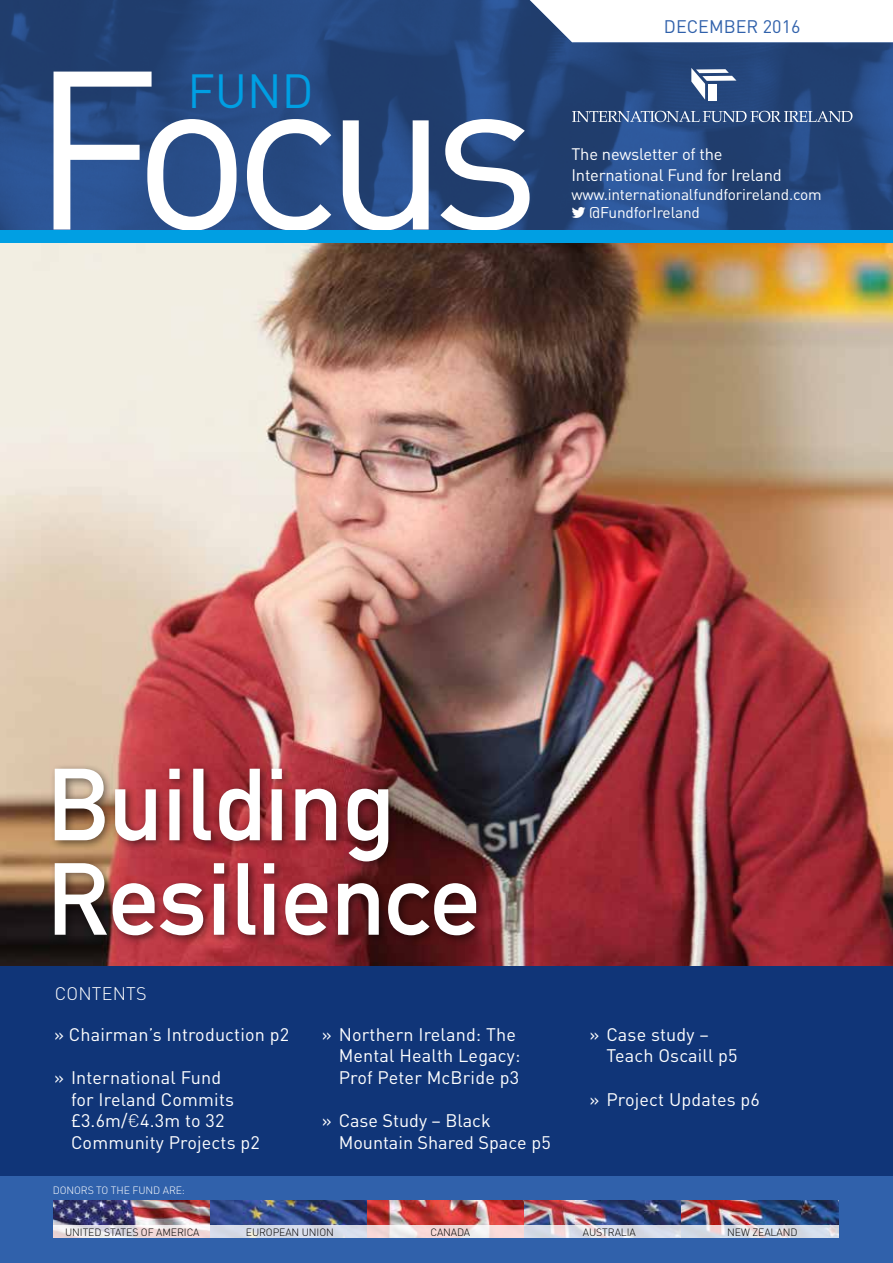
<style>
.page{position:relative;width:893px;height:1263px;background:#fff}
.page>*{position:absolute;margin:0;border:0;box-sizing:border-box;transform-origin:0 0}
.t1{font:221.85px "DIN";letter-spacing:-.08em;color:#fff}
.t2{font:700 100.5px/94.5px "DIN Alternate";color:#fff}
.t3{font:47.25px "DIN";color:#009fe3}
.t4{font:18px/21.6px "DIN";letter-spacing:.01em;color:#fff}
.t5{font:18px "DIN";color:#3061ab}
.t6{font:300 18px "DIN";letter-spacing:.01em;color:#fff}
.t7{font:16.5px/21px "DIN";letter-spacing:-.01em;color:#fff}
.t8{font:15.45px/18.6px "DIN";letter-spacing:-.01em;color:#fff}
.t9{font:300 10.5px "DIN";letter-spacing:-.01em;color:#000}
.t10{font:300 10.5px "DIN";letter-spacing:-.01em;color:#fff}
.s1{font-family:"DIN Euro"}
</style>
<div class="page">
<img style="left:0;top:242px;width:893px;height:724px">
<img style="left:0;top:0;width:893px;height:230px">
<div style="left:0;top:230px;width:893px;height:12px;background:#009fe3"></div>
<svg style="left:572px;top:111px;width:280px;height:11px;background:#61799f"></svg>
<svg style="left:691px;top:68px;width:45px;height:32px"></svg>
<div style="left:0;top:966px;width:893px;height:212px;background:#103578"></div>
<div style="left:50px;top:763px;width:436px;height:183px;background:#000;opacity:.5"></div>
<div style="left:0;top:1176px;width:893px;height:87px;background:#3061ab"></div>
<img style="left:54px;top:1200px;width:785px;height:25px">
<svg style="left:54px;top:1225px;width:785px;height:13px;background:#e2dee4"></svg>
<svg style="left:572px;top:207px;width:13px;height:11px"></svg>
<h1 class="t1" style="left:31px;top:11px;width:512px">Focus</h1>
<h3 class="t3" style="left:187px;top:61px;width:128px">FUND</h3>
<p class="t5" style="left:664px;top:15px;width:138px">DECEMBER 2016</p>
<p class="t7" style="left:571px;top:143px;width:212px">The newsletter of the<br>International Fund for Ireland</p>
<p class="t8" style="left:589px;top:184px;width:234px;text-indent:-18px">www.internationalfundforireland.com @FundforIreland</p>
<h2 class="t2" style="left:47px;top:751px;width:435px">Building<br>Resilience</h2>
<p class="t6" style="left:55px;top:982px;width:93px">CONTENTS</p>
<p class="t4" style="left:54px;top:1023px;width:237px">» Chairman’s Introduction p2</p>
<p class="t4" style="left:71px;top:1066px;width:190px;text-indent:-17px">» International Fund<br>for Ireland Commits £3.6m/<span class="s1">1</span>4.3m to 32<br>Community Projects p2</p>
<p class="t4" style="left:339px;top:1023px;width:183px;text-indent:-17px">» Northern Ireland: The<br>Mental Health Legacy:<br>Prof Peter McBride p3</p>
<p class="t4" style="left:339px;top:1109px;width:214px;text-indent:-17px">» Case Study – Black<br>Mountain Shared Space p5</p>
<p class="t4" style="left:606px;top:1023px;width:133px;text-indent:-17px">» Case study –<br>Teach Oscaill p5</p>
<p class="t4" style="left:589px;top:1088px;width:172px">» Project Updates p6</p>
<p class="t10" style="left:53px;top:1183px;width:134px">DONORS TO THE FUND ARE:</p>
<p class="t9" style="left:65px;top:1226px;width:136px">UNITED STATES OF AMERICA</p>
<p class="t9" style="left:246px;top:1226px;width:90px">EUROPEAN UNION</p>
<p class="t9" style="left:430px;top:1226px;width:41px">CANADA</p>
<p class="t9" style="left:583px;top:1226px;width:54px">AUSTRALIA</p>
<p class="t9" style="left:727px;top:1226px;width:72px">NEW ZEALAND</p>
</div>
